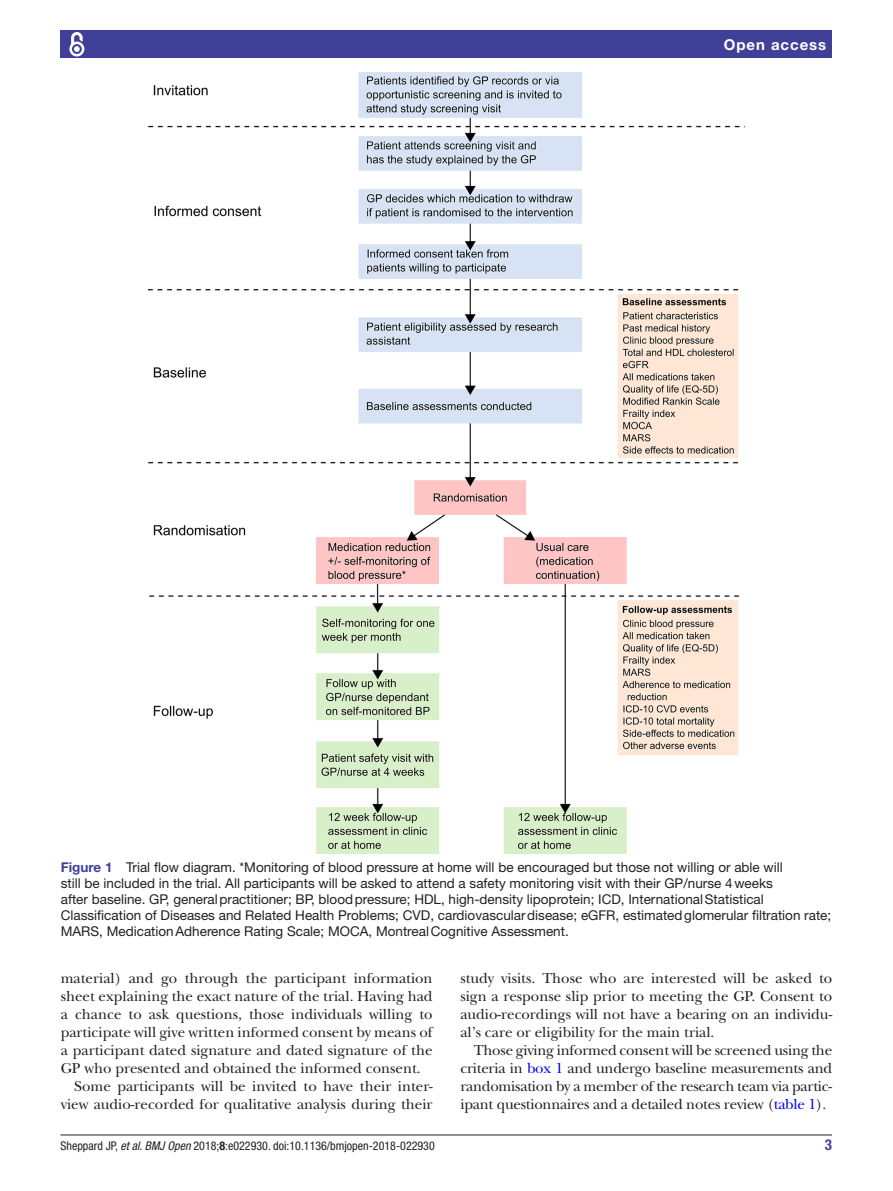
<style>
.page{position:relative;width:893px;height:1191px;background:#fff}
.page>*{position:absolute;margin:0;border:0;box-sizing:border-box;transform-origin:0 0}
.t1{font:15px/18px "New Baskerville";color:#231f20;text-align:justify}
.t2{font:700 15px "Helvetica Neue LT Std";letter-spacing:.065em;color:#fff}
.t3{font:700 condensed 15px "Helvetica Neue LT Std";color:#414099}
.t4{font:13.5px/16.2px "Helvetica Neue LT Std";color:#231f20}
.t5{font:condensed 12px "Helvetica Neue LT Std";color:#231f20}
.s1{font-weight:700;color:#414099}
.s2{color:#00f}
.s3{font-style:italic}
.s4{font-weight:700}
</style>
<div class="page">
<hr style="left:61px;top:1134px;width:771px;height:1px;background:#231f20">
<div style="left:61px;top:31px;width:771px;height:27px;background:#414099"></div>
<svg style="left:69px;top:32px;width:16px;height:25px"></svg>
<img style="left:149px;top:73px;width:591px;height:781px">
<p class="t2" style="left:724px;top:35px;width:104px">Open access</p>
<p class="t4" style="left:61px;top:858px;width:772px"><span class="s1">Figure 1</span> Trial flow diagram. *Monitoring of blood pressure at home will be encouraged but those not willing or able will<br>still be included in the trial. All participants will be asked to attend a safety monitoring visit with their GP/nurse 4weeks<br>after baseline. GP, generalpractitioner; BP, bloodpressure; HDL, high-density lipoprotein; ICD, InternationalStatistical Classification of Diseases and Related Health Problems; CVD, cardiovasculardisease; eGFR, estimatedglomerular filtration rate; MARS, MedicationAdherence Rating Scale; MOCA, MontrealCognitive Assessment.</p>
<p class="t1" style="left:61px;top:969px;width:373px">material) and go through the participant information</p>
<p class="t1" style="left:61px;top:987px;width:373px">sheet explaining the exact nature of the trial. Having had</p>
<p class="t1" style="left:61px;top:1005px;width:373px">a chance to ask questions, those individuals willing to</p>
<p class="t1" style="left:61px;top:1023px;width:373px">participate will give written informed consent by means of</p>
<p class="t1" style="left:61px;top:1041px;width:373px">a participant dated signature and dated signature of the</p>
<p class="t1" style="left:61px;top:1059px;width:362px">GP who presented and obtained the informed consent.</p>
<p class="t1" style="left:74px;top:1077px;width:360px">Some participants will be invited to have their inter-</p>
<p class="t1" style="left:61px;top:1095px;width:373px">view audio-recorded for qualitative analysis during their</p>
<p class="t1" style="left:460px;top:969px;width:373px">study visits. Those who are interested will be asked to sign a response slip prior to meeting the GP. Consent to audio-recordings will not have a bearing on an individu&shy;al’s care or eligibility for the main trial.</p>
<p class="t1" style="left:460px;top:1041px;width:373px;text-indent:13px">Those giving informed consent will be screened using the criteria in <span class="s2">box 1</span> and undergo baseline measurements and randomisation by a member of the research team via partic&shy;ipant questionnaires and a detailed notes review (<span class="s2">table 1</span>).</p>
<p class="t5" style="left:61px;top:1138px;width:376px">Sheppard JP, <span class="s3">et al</span>. <span class="s3">BMJ Open</span> 2018;<span class="s4">8</span>:e022930. doi:10.1136/bmjopen-2018-022930</p>
<p class="t3" style="left:825px;top:1135px;width:9px">3</p>
</div>
